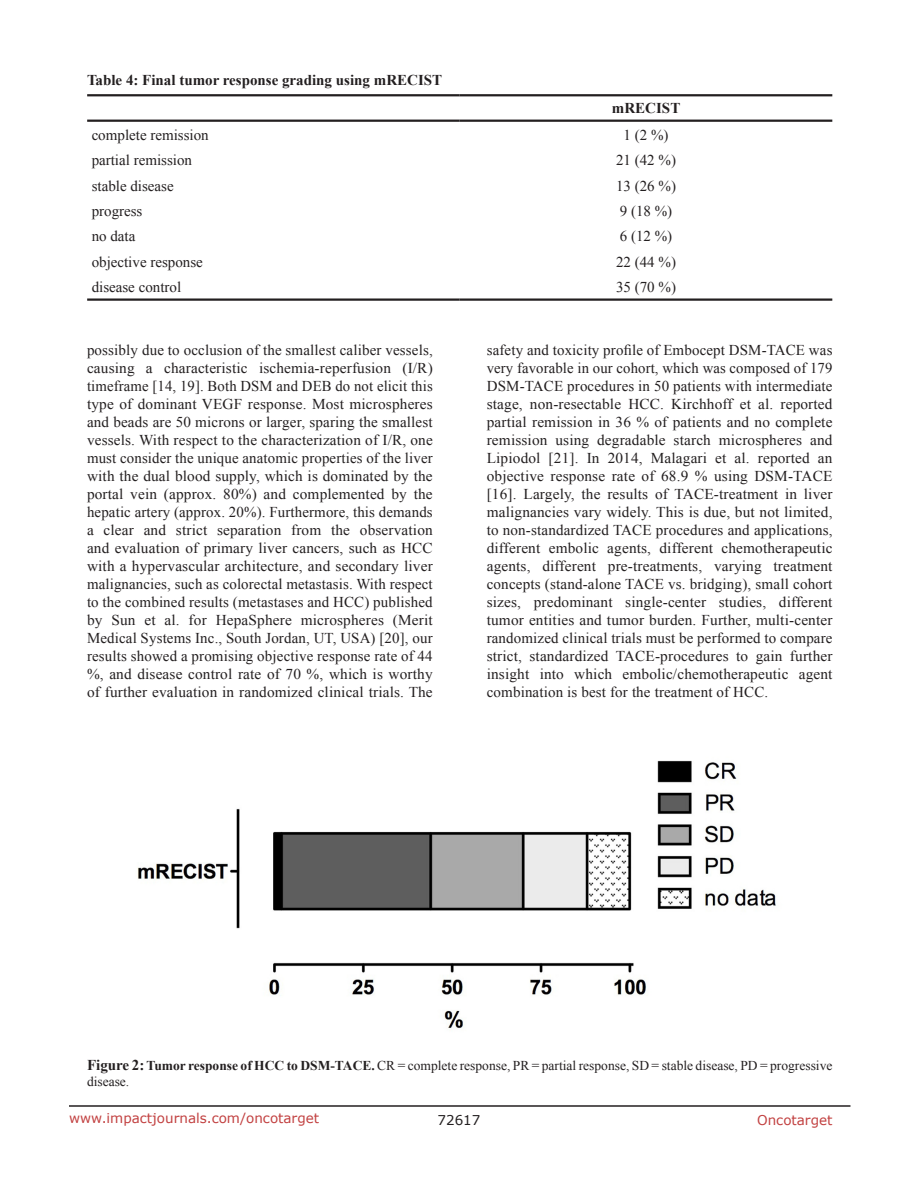
<style>
.page{position:relative;width:918px;height:1188px;background:#fff}
.page>*{position:absolute;margin:0;border:0;box-sizing:border-box;transform-origin:0 0}
.BodyText{font:15px/18px "Times New Roman";letter-spacing:.01em;color:#231f20;text-align:justify}
.TableText1{font:15px "Times New Roman";color:#231f20}
.TableText1_Center{font:15px "Times New Roman";color:#231f20}
.Table_head{font:700 15px "Times New Roman";color:#231f20}
.Table_head_centre{font:700 15px "Times New Roman";color:#231f20}
.figuretext{font:13.5px/16.2px "Times New Roman";color:#231f20}
.t1{font:13.5px "Verdana";color:#c24141}
.t2{font:13.5px "Verdana";color:#231f20}
.s1{font-weight:700;font-size:15px}
.s2{font-weight:700}
</style>
<div class="page">
<hr style="left:69px;top:1105px;width:781px;height:2px;background:#231f20">
<svg style="left:87px;top:96px;width:745px;height:24px"></svg>
<hr style="left:87px;top:94px;width:373px;height:2px;background:#231f20">
<hr style="left:460px;top:94px;width:372px;height:2px;background:#231f20">
<hr style="left:87px;top:120px;width:373px;height:2px;background:#231f20">
<hr style="left:460px;top:120px;width:372px;height:2px;background:#231f20">
<hr style="left:87px;top:298px;width:373px;height:3px;background:#231f20">
<hr style="left:460px;top:298px;width:372px;height:3px;background:#231f20">
<img style="left:137px;top:760px;width:639px;height:269px">
<p class="Table_head" style="left:87px;top:70px;width:357px">Table 4: Final tumor response grading using mRECIST</p>
<p class="Table_head_centre" style="left:612px;top:98px;width:70px">mRECIST</p>
<p class="TableText1" style="left:92px;top:125px;width:119px">complete remission</p>
<p class="TableText1_Center" style="left:624px;top:125px;width:46px">1 (2 %)</p>
<p class="TableText1" style="left:92px;top:150px;width:102px">partial remission</p>
<p class="TableText1_Center" style="left:616px;top:150px;width:61px">21 (42 %)</p>
<p class="TableText1" style="left:92px;top:175px;width:84px">stable disease</p>
<p class="TableText1_Center" style="left:616px;top:175px;width:61px">13 (26 %)</p>
<p class="TableText1" style="left:92px;top:201px;width:52px">progress</p>
<p class="TableText1_Center" style="left:620px;top:201px;width:54px">9 (18 %)</p>
<p class="TableText1" style="left:92px;top:226px;width:45px">no data</p>
<p class="TableText1_Center" style="left:620px;top:226px;width:54px">6 (12 %)</p>
<p class="TableText1" style="left:92px;top:252px;width:113px">objective response</p>
<p class="TableText1_Center" style="left:616px;top:252px;width:61px">22 (44 %)</p>
<p class="TableText1" style="left:92px;top:277px;width:91px">disease control</p>
<p class="TableText1_Center" style="left:616px;top:277px;width:61px">35 (70 %)</p>
<p class="BodyText" style="left:87px;top:341px;width:347px">possibly due to occlusion of the smallest caliber vessels, causing a characteristic ischemia-reperfusion (I/R) timeframe [14, 19]. Both DSM and DEB do not elicit this type of dominant VEGF response. Most microspheres and beads are 50 microns or larger, sparing the smallest vessels. With respect to the characterization of I/R, one must consider the unique anatomic properties of the liver with the dual blood supply, which is dominated by the portal vein (approx. 80%) and complemented by the hepatic artery (approx. 20%). Furthermore, this demands a clear and strict separation from the observation and evaluation of primary liver cancers, such as HCC with a hypervascular architecture, and secondary liver malignancies, such as colorectal metastasis. With respect to the combined results (metastases and HCC) published by Sun et al. for HepaSphere microspheres (Merit Medical Systems Inc., South Jordan, UT, USA) [20], our results showed a promising objective response rate of 44 %, and disease control rate of 70 %, which is worthy of further evaluation in randomized clinical trials. The</p>
<p class="BodyText" style="left:487px;top:341px;width:347px">safety and toxicity profile of Embocept DSM-TACE was very favorable in our cohort, which was composed of 179<br>DSM-TACE procedures in 50 patients with intermediate stage, non-resectable HCC. Kirchhoff et al. reported partial remission in 36 % of patients and no complete remission using degradable starch microspheres and Lipiodol [21]. In 2014, Malagari et al. reported an objective response rate of 68.9 % using DSM-TACE [16]. Largely, the results of TACE-treatment in liver malignancies vary widely. This is due, but not limited, to non-standardized TACE procedures and applications, different embolic agents, different chemotherapeutic agents, different pre-treatments, varying treatment concepts (stand-alone TACE vs. bridging), small cohort sizes, predominant single-center studies, different tumor entities and tumor burden. Further, multi-center randomized clinical trials must be performed to compare strict, standardized TACE-procedures to gain further insight into which embolic/chemotherapeutic agent combination is best for the treatment of HCC.</p>
<p class="figuretext" style="left:87px;top:1057px;width:747px"><span class="s1">Figure 2:</span> <span class="s2">Tumor response of HCC to DSM-TACE.</span> CR = complete response, PR = partial response, SD = stable disease, PD = progressive disease.</p>
<p class="t1" style="left:69px;top:1109px;width:252px">www.impactjournals.com/oncotarget</p>
<p class="t2" style="left:438px;top:1111px;width:44px">72617</p>
<p class="t1" style="left:757px;top:1111px;width:77px">Oncotarget</p>
</div>
